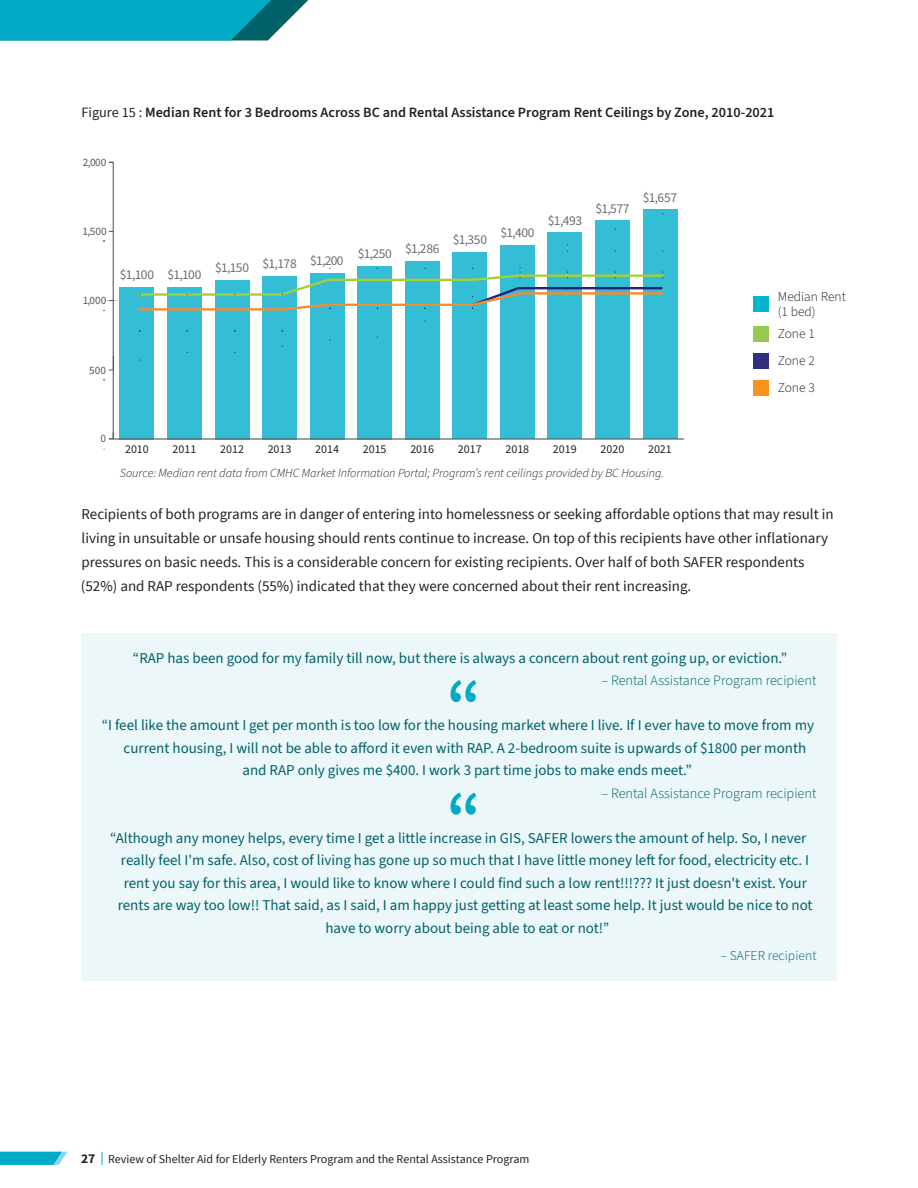
<style>
.page{position:relative;width:918px;height:1188px;background:#fff}
.page>*{position:absolute;margin:0;border:0;box-sizing:border-box;transform-origin:0 0}
.Quotes{font:600 72px "Source Sans 3";color:#00abc8}
.Quotes-2{font:15px/22.5px "Source Sans 3";color:#006169;text-align:center}
.Body{font:15px/24px "Source Sans Pro";color:#231f20}
.FIGURE_HEAD{font:600 14.25px "Source Sans 3";color:#231f20}
.Quote_name{font:300 14.25px "Source Sans 3";color:#006169}
.t1{font:13.5px "Source Sans Pro";letter-spacing:-.025em;color:#6c6d70}
.sub_bullets{font:300 13.5px/15px "Source Sans 3";color:#231f20}
.t2{font:13.5px "Source Sans Pro";letter-spacing:-.05em;color:#6c6d70}
.Quote_name-2{font:300 13.5px "Source Sans 3";letter-spacing:.005em;color:#006169}
.t3{font:italic 300 12.3px "Source Sans 3";color:#231f20}
.t4{font:12px "Source Sans Pro";color:#231f20}
.t5{font:11.25px "Source Sans Pro";letter-spacing:.005em;color:#57585a}
.s1{font-family:"Source Sans Pro";font-weight:400}
.s2{font-weight:700;font-size:13.5px}
.s3{font-weight:700;font-size:14.7px;color:#fff}
</style>
<div class="page">
<svg style="left:102px;top:1152px;width:1px;height:13px"></svg>
<svg style="left:0;top:1152px;width:67px;height:13px"></svg>
<svg style="left:0;top:0;width:309px;height:40px;background:#10a7c0"></svg>
<div style="left:81px;top:633px;width:756px;height:348px;background:#ecf7fa"></div>
<hr style="left:113px;top:162px;width:1px;height:277px;background:#57585a">
<div style="left:120px;top:287px;width:34px;height:152px;background:#34bed5"></div>
<div style="left:167px;top:287px;width:35px;height:152px;background:#34bed5"></div>
<div style="left:215px;top:280px;width:34px;height:159px;background:#34bed5"></div>
<div style="left:262px;top:276px;width:35px;height:163px;background:#34bed5"></div>
<div style="left:310px;top:273px;width:34px;height:166px;background:#34bed5"></div>
<div style="left:358px;top:266px;width:34px;height:173px;background:#34bed5"></div>
<div style="left:405px;top:261px;width:34px;height:178px;background:#34bed5"></div>
<div style="left:453px;top:252px;width:34px;height:187px;background:#34bed5"></div>
<div style="left:500px;top:245px;width:34px;height:194px;background:#34bed5"></div>
<div style="left:548px;top:232px;width:34px;height:207px;background:#34bed5"></div>
<div style="left:595px;top:221px;width:35px;height:218px;background:#34bed5"></div>
<div style="left:643px;top:210px;width:34px;height:229px;background:#34bed5"></div>
<hr style="left:113px;top:439px;width:571px;height:1px;background:#57585a">
<hr style="left:0;top:151px;width:1px;height:277px;background:#57585a">
<svg style="left:108px;top:231px;width:5px;height:9px"></svg>
<svg style="left:0;top:267px;width:664px;height:45px"></svg>
<svg style="left:108px;top:356px;width:6px;height:23px"></svg>
<svg style="left:108px;top:432px;width:6px;height:8px"></svg>
<div style="left:754px;top:326px;width:15px;height:15px;background:#96ca4e"></div>
<div style="left:754px;top:353px;width:15px;height:15px;background:#312f7e"></div>
<div style="left:754px;top:380px;width:15px;height:15px;background:#f7931d"></div>
<div style="left:754px;top:296px;width:15px;height:16px;background:#00b7d0"></div>
<p class="FIGURE_HEAD" style="left:82px;top:103px;width:695px"><span class="s1">Figure 15 :</span> Median Rent for 3 Bedrooms Across BC and Rental Assistance Program Rent Ceilings by Zone, 2010-2021</p>
<p class="t5" style="left:83px;top:155px;width:25px">2,000</p>
<p class="t5" style="left:83px;top:224px;width:26px">1,500</p>
<p class="t5" style="left:83px;top:293px;width:25px">1,000</p>
<p class="t1" style="left:120px;top:266px;width:83px">$1,100 $1,100</p>
<p class="t2" style="left:215px;top:255px;width:130px">$1,150 $1,178 $1,200</p>
<p class="t1" style="left:358px;top:243px;width:83px">$1,250 $1,286</p>
<p class="t1" style="left:453px;top:231px;width:36px">$1,350</p>
<p class="t1" style="left:500px;top:224px;width:36px">$1,400</p>
<p class="t1" style="left:548px;top:212px;width:36px">$1,493</p>
<p class="t1" style="left:595px;top:200px;width:36px">$1,577</p>
<p class="t1" style="left:643px;top:189px;width:36px">$1,657</p>
<p class="t5" style="left:89px;top:363px;width:18px">500</p>
<p class="t5" style="left:100px;top:431px;width:7px">0</p>
<p class="t4" style="left:125px;top:442px;width:25px">2010</p>
<p class="t4" style="left:173px;top:442px;width:25px">2011</p>
<p class="t4" style="left:220px;top:442px;width:25px">2012</p>
<p class="t4" style="left:268px;top:442px;width:25px">2013</p>
<p class="t4" style="left:315px;top:442px;width:25px">2014</p>
<p class="t4" style="left:363px;top:442px;width:25px">2015</p>
<p class="t4" style="left:410px;top:442px;width:25px">2016</p>
<p class="t4" style="left:458px;top:442px;width:25px">2017</p>
<p class="t4" style="left:505px;top:442px;width:25px">2018</p>
<p class="t4" style="left:553px;top:442px;width:25px">2019</p>
<p class="t4" style="left:601px;top:442px;width:25px">2020</p>
<p class="t4" style="left:648px;top:442px;width:25px">2021</p>
<p class="t3" style="left:120px;top:465px;width:546px">Source: Median rent data from CMHC Market Information Portal; Program’s rent ceilings provided by BC Housing.</p>
<p class="sub_bullets" style="left:778px;top:289px;width:70px">Median Rent (1 bed)</p>
<p class="sub_bullets" style="left:778px;top:326px;width:39px">Zone 1</p>
<p class="sub_bullets" style="left:778px;top:353px;width:39px">Zone 2</p>
<p class="sub_bullets" style="left:778px;top:380px;width:39px">Zone 3</p>
<p class="Body" style="left:81px;top:503px;width:754px">Recipients of both programs are in danger of entering into homelessness or seeking affordable options that may result in living in unsuitable or unsafe housing should rents continue to increase. On top of this recipients have other inflationary pressures on basic needs. This is a considerable concern for existing recipients. Over half of both SAFER respondents (52%) and RAP respondents (55%) indicated that they were concerned about their rent increasing.</p>
<p class="Quotes-2" style="left:133px;top:647px;width:656px">“RAP has been good for my family till now, but there is always a concern about rent going up, or eviction.”</p>
<p class="Quote_name" style="left:601px;top:672px;width:217px">– Rental Assistance Program recipient</p>
<p class="Quotes-2" style="left:102px;top:714px;width:714px">“I feel like the amount I get per month is too low for the housing market where I live. If I ever have to move from my</p>
<p class="Quotes" style="left:446px;top:660px;width:36px">“</p>
<p class="Quotes-2" style="left:124px;top:737px;width:684px">current housing, I will not be able to afford it even with RAP. A 2-bedroom suite is upwards of $1800 per month and RAP only gives me $400. I work 3 part time jobs to make ends meet.”</p>
<p class="Quote_name" style="left:601px;top:785px;width:217px">– Rental Assistance Program recipient</p>
<p class="Quotes-2" style="left:110px;top:827px;width:698px">“Although any money helps, every time I get a little increase in GIS, SAFER lowers the amount of help. So, I never</p>
<p class="Quotes" style="left:446px;top:773px;width:36px">“</p>
<p class="Quotes-2" style="left:118px;top:849px;width:696px">really feel I'm safe. Also, cost of living has gone up so much that I have little money left for food, electricity etc. I rent you say for this area, I would like to know where I could find such a low rent!!!??? It just doesn't exist. Your rents are way too low!! That said, as I said, I am happy just getting at least some help. It just would be nice to not have to worry about being able to eat or not!”</p>
<p class="Quote_name-2" style="left:721px;top:947px;width:97px">– SAFER recipient</p>
<p class="t4" style="left:81px;top:1151px;width:450px"><span class="s2">27</span><span class="s3">A</span> Review of Shelter Aid for Elderly Renters Program and the Rental Assistance Program</p>
</div>
